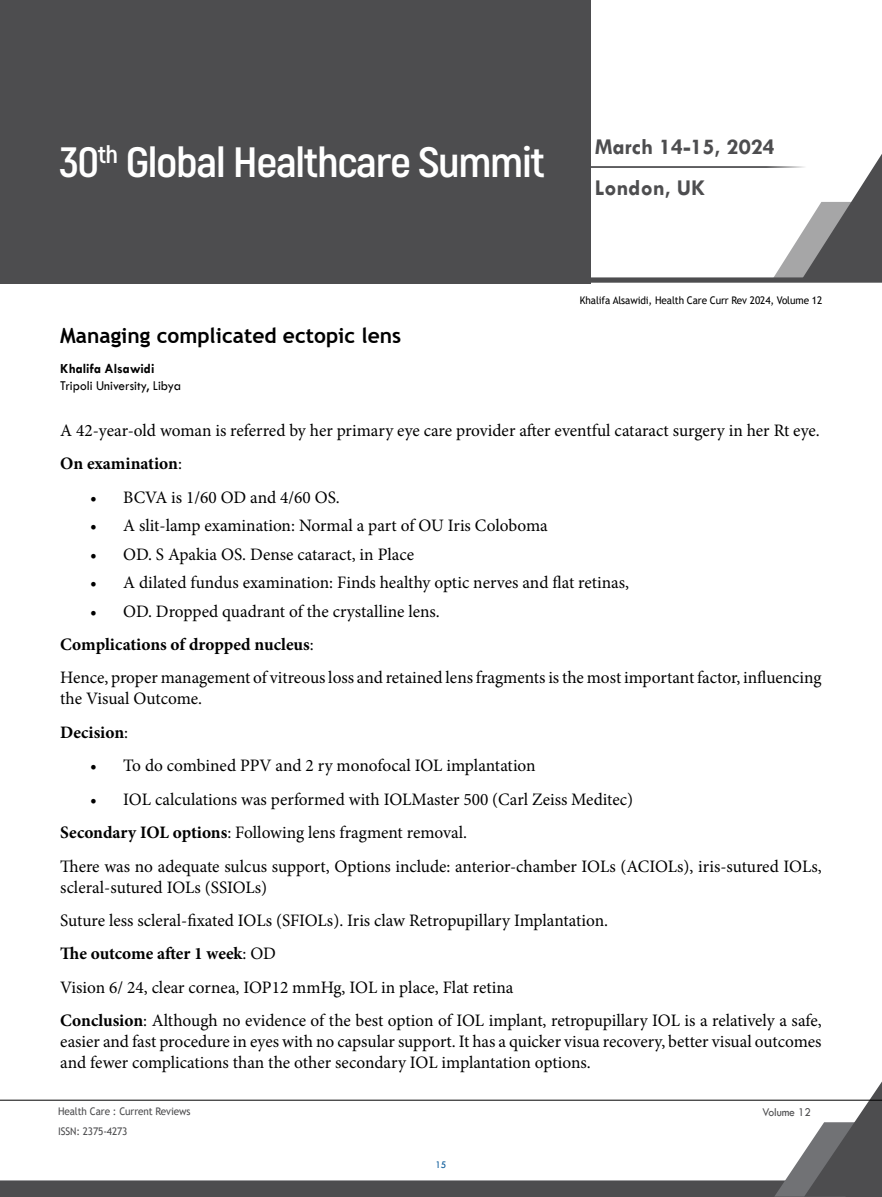
<style>
.page{position:relative;width:882px;height:1197px;background:#fff}
.page>*{position:absolute;margin:0;border:0;box-sizing:border-box;transform-origin:0 0}
.t1{font:700 42.35px "Akrobat";letter-spacing:-.03em;color:#fff;scale:1.09 1}
.t2{font:700 22.75px/41.1px "Tw Cen";color:#4d4d4f}
.t3{font:700 21px "Trebuchet MS";color:#000}
.t4{font:17.5px/33.4px "Minion Pro";letter-spacing:-.005em;color:#000}
.t5{font:14px "Tw Cen";color:#000;scale:.95 1}
.t6{font:700 14px "Tw Cen";color:#000;scale:.95 1}
.t7{font:12.25px "Tw Cen";letter-spacing:-.01em;color:#4d4d4f;scale:.95 1}
.t8{font:10.5px "Trebuchet MS";letter-spacing:-.01em;color:#000;scale:.95 1}
.t9{font:10.5px "Trebuchet MS";letter-spacing:-.01em;color:#4d4d4f;scale:.95 1}
.t10{font:10.5px "Tw Cen";color:#005496;scale:.95 1}
.s1{font-weight:700}
</style>
<div class="page">
<svg style="left:0;top:1081px;width:882px;height:116px"></svg>
<hr style="left:0;top:1100px;width:882px;height:1px;background:#000">
<div style="left:0;top:0;width:590px;height:283px;background:#4d4d4f"></div>
<svg style="left:590px;top:153px;width:292px;height:130px"></svg>
<h1 class="t1" style="left:59px;top:136px;width:447px">30<sup>th</sup> Global Healthcare Summit</h1>
<h2 class="t2" style="left:595px;top:126px;width:182px">March 14-15, 2024<br>London, UK</h2>
<p class="t8" style="left:580px;top:293px;width:257px">Khalifa Alsawidi, Health Care Curr Rev 2024, Volume 12</p>
<p class="t3" style="left:60px;top:322px;width:343px">Managing complicated ectopic lens</p>
<p class="t6" style="left:60px;top:360px;width:101px">Khalifa Alsawidi</p>
<p class="t5" style="left:60px;top:377px;width:129px">Tripoli University, Libya</p>
<p class="t4" style="left:60px;top:414px;width:761px">A 42-year-old woman is referred by her primary eye care provider after eventful cataract surgery in her Rt eye.<br><span class="s1">On examination</span>:</p>
<p class="t4" style="left:90px;top:481px;width:251px">• BCVA is 1/60 OD and 4/60 OS.</p>
<p class="t4" style="left:90px;top:509px;width:459px">• A slit-lamp examination: Normal a part of OU Iris Coloboma</p>
<p class="t4" style="left:90px;top:538px;width:326px">• OD. S Apakia OS. Dense cataract, in Place</p>
<p class="t4" style="left:90px;top:566px;width:541px">• A dilated fundus examination: Finds healthy optic nerves and flat retinas,</p>
<p class="t4" style="left:60px;top:594px;width:763px;text-indent:30px">• OD. Dropped quadrant of the crystalline lens.<br><span class="s1">Complications of dropped nucleus</span>:<br>Hence, proper management of vitreous loss and retained lens fragments is the most important factor, influencing</p>
<p class="t4" style="left:60px;top:682px;width:143px">the Visual Outcome.<br><span class="s1">Decision</span>:</p>
<p class="t4" style="left:90px;top:749px;width:447px">• To do combined PPV and 2 ry monofocal IOL implantation</p>
<p class="t4" style="left:60px;top:782px;width:763px;text-indent:30px">• IOL calculations was performed with IOLMaster 500 (Carl Zeiss Meditec)<br><span class="s1">Secondary IOL options</span>: Following lens fragment removal.<br>There was no adequate sulcus support, Options include: anterior-chamber IOLs (ACIOLs), iris-sutured IOLs,</p>
<p class="t4" style="left:60px;top:870px;width:763px">scleral-sutured IOLs (SSIOLs)<br>Suture less scleral-fixated IOLs (SFIOLs). Iris claw Retropupillary Implantation.<br><span class="s1">The outcome after 1 week</span>: OD<br>Vision 6/ 24, clear cornea, IOP12 mmHg, IOL in place, Flat retina<br><span class="s1">Conclusion</span>: Although no evidence of the best option of IOL implant, retropupillary IOL is a relatively a safe,</p>
<p class="t4" style="left:60px;top:1031px;width:763px;line-height:21px">easier and fast procedure in eyes with no capsular support. It has a quicker visua recovery, better visual outcomes and fewer complications than the other secondary IOL implantation options.</p>
<p class="t9" style="left:58px;top:1105px;width:141px">Health Care : Current Reviews</p>
<p class="t7" style="left:762px;top:1104px;width:53px">Volume 12</p>
<p class="t9" style="left:58px;top:1125px;width:75px">ISSN: 2375-4273</p>
<p class="t10" style="left:436px;top:1159px;width:13px">15</p>
</div>
